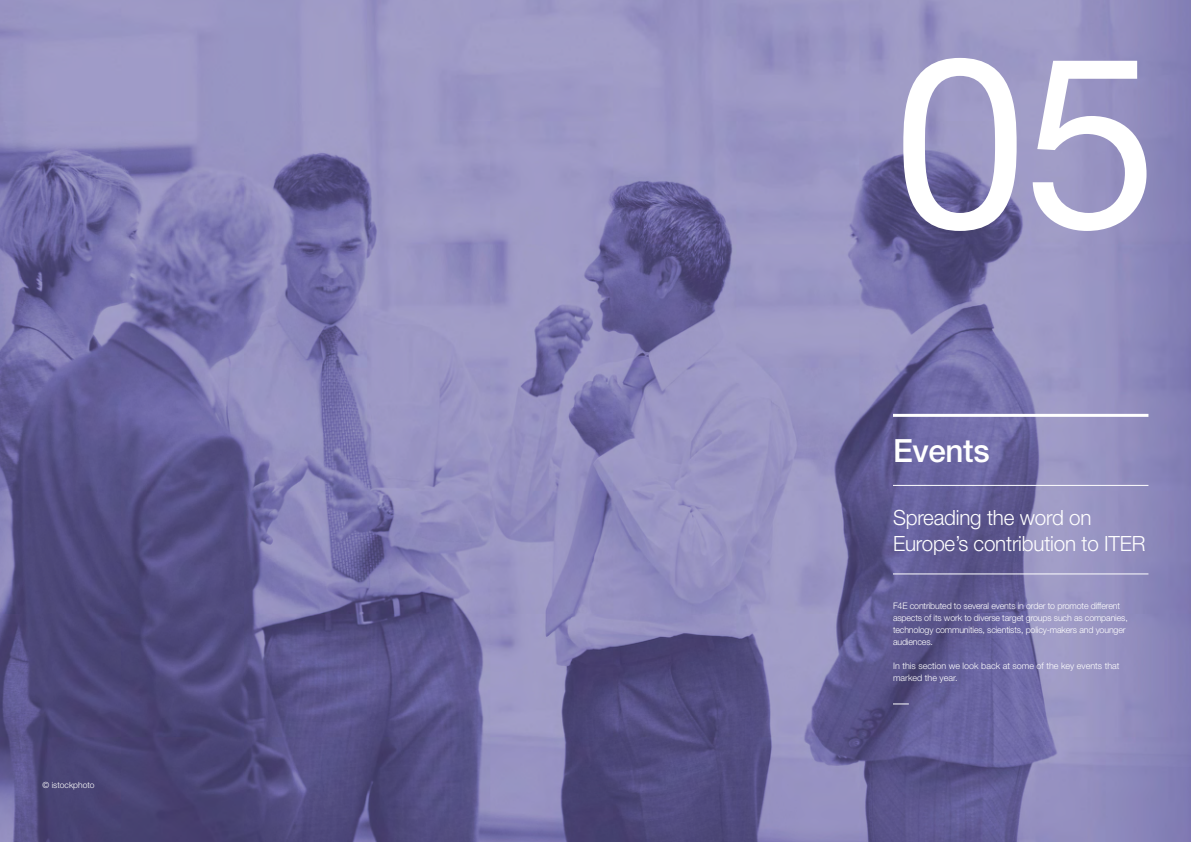
<style>
.page{position:relative;width:1191px;height:842px;background:#fff}
.page>*{position:absolute;margin:0;border:0;box-sizing:border-box;transform-origin:0 0}
.t1{font:240px "Helvetica Neue LT Std";color:#fff}
.t2{font:500 32px "Helvetica Neue LT Std";letter-spacing:-.01em;color:#fff}
.t3{font:300 21px/26px "Helvetica Neue LT Std";letter-spacing:-.01em;color:#fff}
.t4{font:300 9px/12px "Helvetica Neue LT Std";letter-spacing:-.015em;color:#fff}
.t5{font:300 8.5px "Helvetica Neue LT Std";color:#fff}
</style>
<div class="page">
<img style="left:0;top:0;width:1191px;height:842px">
<hr style="left:893px;top:414px;width:255px;height:3px;background:#fff">
<hr style="left:893px;top:485px;width:255px;height:1px;background:#fff">
<hr style="left:893px;top:573px;width:255px;height:1px;background:#fff">
<svg style="left:893px;top:703px;width:16px;height:1px"></svg>
<p class="t5" style="left:43px;top:780px;width:54px">© istockphoto</p>
<h1 class="t1" style="left:893px;top:0;width:266px">05</h1>
<h2 class="t2" style="left:893px;top:432px;width:98px">Events</h2>
<h3 class="t3" style="left:893px;top:504px;width:254px">Spreading the word on<br>Europe’s contribution to ITER</h3>
<p class="t4" style="left:893px;top:599px;width:236px">F4E contributed to several events in order to promote different aspects of its work to diverse target groups such as companies, technology communities, scientists, policy-makers and younger audiences.</p>
<p class="t4" style="left:893px;top:659px;width:228px">In this section we look back at some of the key events that marked the year.</p>
</div>
